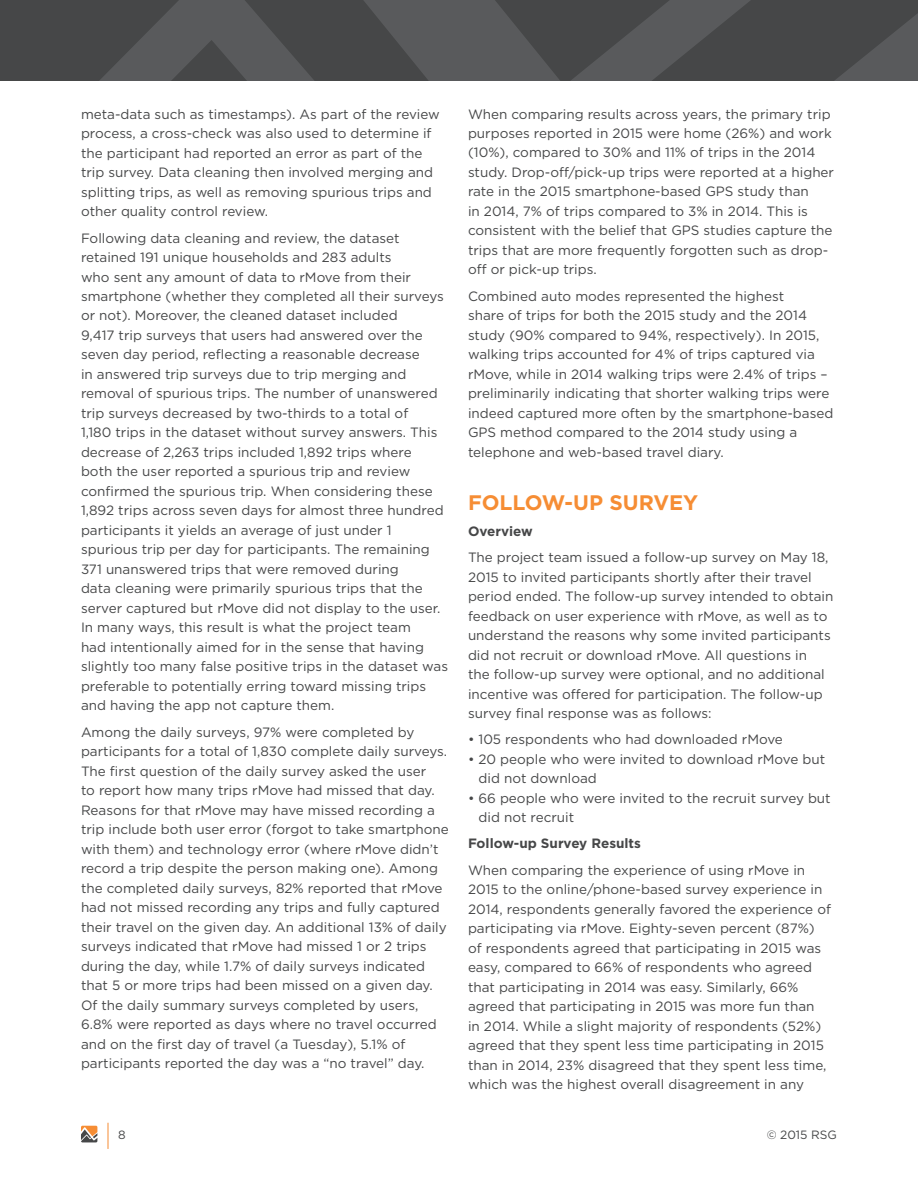
<style>
.page{position:relative;width:918px;height:1188px;background:#fff}
.page>*{position:absolute;margin:0;border:0;box-sizing:border-box;transform-origin:0 0}
.t1{font:700 21px "Gotham";color:#f68d34}
.t2{font:13.5px/19.5px "Gotham";color:#464748}
.t3{font:700 13.5px "Gotham";color:#464748}
.t4{font:12px "Gotham";color:#464748}
</style>
<div class="page">
<svg style="left:81px;top:1126px;width:16px;height:16px"></svg>
<svg style="left:108px;top:1123px;width:1px;height:26px"></svg>
<svg style="left:0;top:0;width:918px;height:81px;background:#4d4e4f"></svg>
<p class="t2" style="left:81px;top:104px;width:360px">meta-data such as timestamps). As part of the review process, a cross-check was also used to determine if the participant had reported an error as part of the trip survey. Data cleaning then involved merging and splitting trips, as well as removing spurious trips and other quality control review.</p>
<p class="t2" style="left:81px;top:228px;width:369px">Following data cleaning and review, the dataset retained 191 unique households and 283 adults<br>who sent any amount of data to rMove from their smartphone (whether they completed all their surveys or not). Moreover, the cleaned dataset included<br>9,417 trip surveys that users had answered over the seven day period, reflecting a reasonable decrease<br>in answered trip surveys due to trip merging and removal of spurious trips. The number of unanswered trip surveys decreased by two-thirds to a total of<br>1,180 trips in the dataset without survey answers. This decrease of 2,263 trips included 1,892 trips where<br>both the user reported a spurious trip and review confirmed the spurious trip. When considering these 1,892 trips across seven days for almost three hundred participants it yields an average of just under 1 spurious trip per day for participants. The remaining 371 unanswered trips that were removed during<br>data cleaning were primarily spurious trips that the server captured but rMove did not display to the user.<br>In many ways, this result is what the project team<br>had intentionally aimed for in the sense that having slightly too many false positive trips in the dataset was preferable to potentially erring toward missing trips and having the app not capture them.</p>
<p class="t2" style="left:81px;top:722px;width:369px">Among the daily surveys, 97% were completed by participants for a total of 1,830 complete daily surveys.<br>The first question of the daily survey asked the user<br>to report how many trips rMove had missed that day.<br>Reasons for that rMove may have missed recording a trip include both user error (forgot to take smartphone with them) and technology error (where rMove didn’t record a trip despite the person making one). Among the completed daily surveys, 82% reported that rMove had not missed recording any trips and fully captured their travel on the given day. An additional 13% of daily surveys indicated that rMove had missed 1 or 2 trips during the day, while 1.7% of daily surveys indicated that 5 or more trips had been missed on a given day.<br>Of the daily summary surveys completed by users, 6.8% were reported as days where no travel occurred and on the first day of travel (a Tuesday), 5.1% of participants reported the day was a “no travel” day.</p>
<p class="t2" style="left:468px;top:104px;width:368px">When comparing results across years, the primary trip purposes reported in 2015 were home (26%) and work (10%), compared to 30% and 11% of trips in the 2014 study. Drop-off/pick-up trips were reported at a higher rate in the 2015 smartphone-based GPS study than<br>in 2014, 7% of trips compared to 3% in 2014. This is consistent with the belief that GPS studies capture the trips that are more frequently forgotten such as drop&shy;off or pick-up trips.</p>
<p class="t2" style="left:468px;top:286px;width:367px">Combined auto modes represented the highest<br>share of trips for both the 2015 study and the 2014 study (90% compared to 94%, respectively). In 2015, walking trips accounted for 4% of trips captured via rMove, while in 2014 walking trips were 2.4% of trips – preliminarily indicating that shorter walking trips were indeed captured more often by the smartphone-based GPS method compared to the 2014 study using a telephone and web-based travel diary.</p>
<h1 class="t1" style="left:468px;top:488px;width:232px">FOLLOW-UP SURVEY</h1>
<p class="t3" style="left:468px;top:522px;width:66px">Overview</p>
<p class="t2" style="left:468px;top:547px;width:367px">The project team issued a follow-up survey on May 18, 2015 to invited participants shortly after their travel period ended. The follow-up survey intended to obtain feedback on user experience with rMove, as well as to understand the reasons why some invited participants did not recruit or download rMove. All questions in<br>the follow-up survey were optional, and no additional incentive was offered for participation. The follow-up survey final response was as follows:</p>
<p class="t2" style="left:468px;top:729px;width:316px">• 105 respondents who had downloaded rMove</p>
<p class="t2" style="left:479px;top:749px;width:348px;text-indent:-11px">• 20 people who were invited to download rMove but did not download</p>
<p class="t2" style="left:479px;top:788px;width:354px;text-indent:-11px">• 66 people who were invited to the recruit survey but did not recruit</p>
<p class="t3" style="left:468px;top:835px;width:174px">Follow-up Survey Results</p>
<p class="t2" style="left:468px;top:860px;width:365px">When comparing the experience of using rMove in 2015 to the online/phone-based survey experience in 2014, respondents generally favored the experience of participating via rMove. Eighty-seven percent (87%) of respondents agreed that participating in 2015 was easy, compared to 66% of respondents who agreed that participating in 2014 was easy. Similarly, 66% agreed that participating in 2015 was more fun than<br>in 2014. While a slight majority of respondents (52%) agreed that they spent less time participating in 2015 than in 2014, 23% disagreed that they spent less time, which was the highest overall disagreement in any</p>
<p class="t4" style="left:118px;top:1127px;width:9px">8</p>
<p class="t4" style="left:767px;top:1127px;width:72px">© 2015 RSG</p>
</div>
